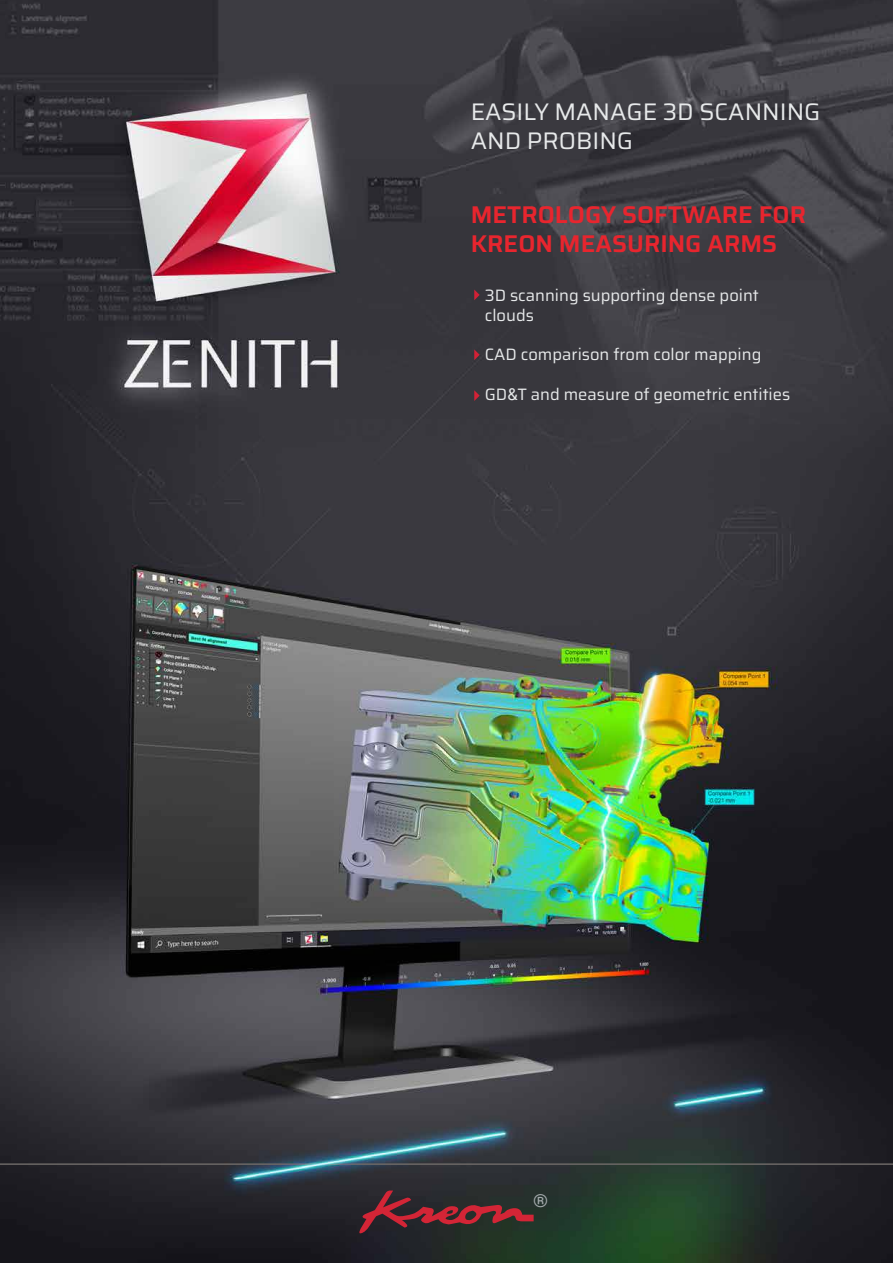
<style>
.page{position:relative;width:893px;height:1263px;background:#fff}
.page>*{position:absolute;margin:0;border:0;box-sizing:border-box;transform-origin:0 0}
.t1{font:600 24.3px/29.1px "Saira";color:#e8252e}
.t2{font:24px/28.8px "Saira";color:#e7e9ea}
.t3{font:18px "Roboto";color:#a5abad;scale:1.06 1}
.t4{font:16.5px/19.8px "Saira";color:#e7e9ea}
.s1{font-family:"Roboto"}
</style>
<div class="page">
<img style="left:0;top:0;width:893px;height:1263px">
<hr style="left:0;top:1163px;width:893px;height:2px;background:#6b6765">
<svg style="left:359px;top:1189px;width:175px;height:45px"></svg>
<svg style="left:216px;top:589px;width:2px;height:9px"></svg>
<svg style="left:474px;top:289px;width:6px;height:11px"></svg>
<svg style="left:474px;top:349px;width:6px;height:11px"></svg>
<svg style="left:474px;top:390px;width:6px;height:11px"></svg>
<h2 class="t2" style="left:471px;top:96px;width:351px">EASILY MANAGE 3D SCANNING<br>AND PROBING</h2>
<h1 class="t1" style="left:471px;top:199px;width:337px">METROLOGY SOFTWARE FOR<br>KREON MEASURING ARMS</h1>
<p class="t4" style="left:485px;top:284px;width:275px">3D scanning supporting dense point clouds</p>
<p class="t4" style="left:485px;top:344px;width:278px">CAD comparison from color mapping</p>
<p class="t4" style="left:485px;top:383px;width:307px">GD<span class="s1">&amp;</span>T and measure of geometric entities</p>
<p class="t3" style="left:533px;top:1188px;width:16px">®</p>
</div>
